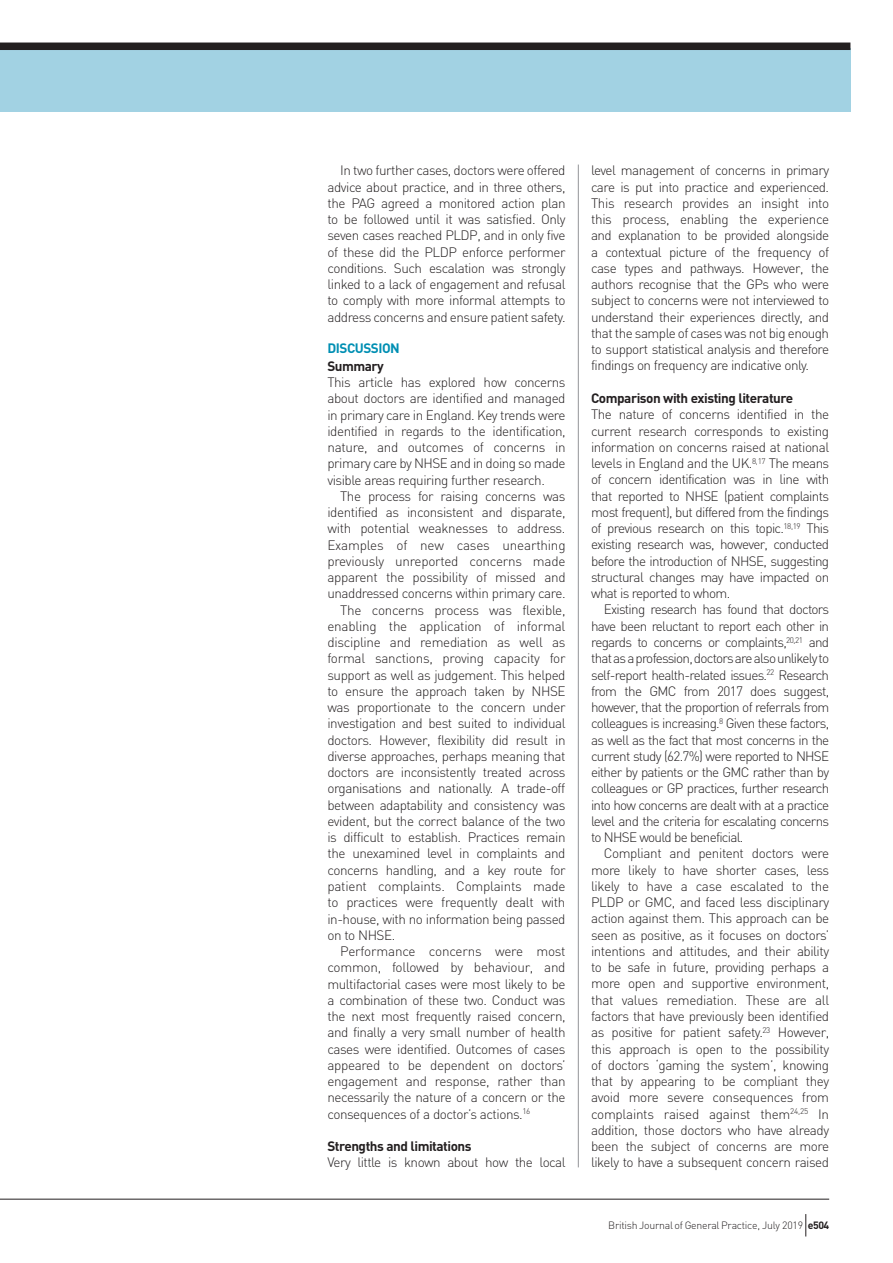
<style>
.page{position:relative;width:893px;height:1263px;background:#fff}
.page>*{position:absolute;margin:0;border:0;box-sizing:border-box;transform-origin:0 0}
.t1{font:300 13.5px/16.2px "DIN";letter-spacing:-.035em;color:#231f20;text-align:justify}
.t2{font:300 13.5px "DIN";letter-spacing:-.015em;color:#231f20}
.t3{font:700 13.5px "DIN";letter-spacing:-.035em;color:#231f20}
.t4{font:700 13.5px "DIN";letter-spacing:-.035em;color:#008fb3}
.t5{font:300 10.5px "DIN";letter-spacing:-.025em;color:#231f20}
.s1{font-weight:700}
</style>
<div class="page">
<div style="left:0;top:48px;width:850px;height:64px;background:#a2d2e3"></div>
<div style="left:0;top:43px;width:850px;height:7px;background:#231f20"></div>
<hr style="left:578px;top:165px;width:1px;height:1002px;background:#939598">
<hr style="left:0;top:1199px;width:829px;height:1px;background:#231f20">
<svg style="left:805px;top:1214px;width:1px;height:22px"></svg>
<p class="t1" style="left:327px;top:162px;width:240px;text-indent:13px">In two further cases, doctors were offered advice about practice, and in three others, the PAG agreed a monitored action plan to be followed until it was satisfied. Only seven cases reached PLDP, and in only five of these did the PLDP enforce performer conditions. Such escalation was strongly linked to a lack of engagement and refusal to comply with more informal attempts to address concerns and ensure patient safety.</p>
<p class="t4" style="left:327px;top:339px;width:74px">DISCUSSION</p>
<p class="t3" style="left:327px;top:357px;width:58px">Summary</p>
<p class="t1" style="left:327px;top:374px;width:240px">This article has explored how concerns about doctors are identified and managed in primary care in England. Key trends were identified in regards to the identification, nature, and outcomes of concerns in primary care by NHSE and in doing so made visible areas requiring further research.</p>
<p class="t1" style="left:340px;top:488px;width:227px">The process for raising concerns was</p>
<p class="t1" style="left:327px;top:504px;width:240px">identified as inconsistent and disparate,</p>
<p class="t1" style="left:327px;top:520px;width:239px">with potential weaknesses to address.</p>
<p class="t2" style="left:327px;top:536px;width:240px">Examples of new cases unearthing</p>
<p class="t1" style="left:327px;top:553px;width:240px">previously unreported concerns made</p>
<p class="t1" style="left:327px;top:569px;width:240px">apparent the possibility of missed and</p>
<p class="t1" style="left:327px;top:585px;width:240px">unaddressed concerns within primary care.</p>
<p class="t1" style="left:340px;top:601px;width:227px">The concerns process was flexible,</p>
<p class="t2" style="left:327px;top:618px;width:239px">enabling the application of informal</p>
<p class="t1" style="left:327px;top:634px;width:239px">discipline and remediation as well as</p>
<p class="t1" style="left:327px;top:650px;width:240px">formal sanctions, proving capacity for</p>
<p class="t1" style="left:327px;top:666px;width:240px">support as well as judgement. This helped</p>
<p class="t1" style="left:327px;top:683px;width:240px">to ensure the approach taken by NHSE</p>
<p class="t1" style="left:327px;top:699px;width:240px">was proportionate to the concern under</p>
<p class="t1" style="left:327px;top:715px;width:240px">investigation and best suited to individual</p>
<p class="t1" style="left:327px;top:732px;width:240px">doctors. However, flexibility did result in</p>
<p class="t1" style="left:327px;top:748px;width:240px">diverse approaches, perhaps meaning that</p>
<p class="t1" style="left:327px;top:764px;width:240px">doctors are inconsistently treated across</p>
<p class="t1" style="left:327px;top:780px;width:239px">organisations and nationally. A trade-off</p>
<p class="t1" style="left:327px;top:797px;width:240px">between adaptability and consistency was</p>
<p class="t1" style="left:327px;top:813px;width:240px">evident, but the correct balance of the two</p>
<p class="t1" style="left:327px;top:829px;width:240px">is difficult to establish. Practices remain</p>
<p class="t1" style="left:327px;top:845px;width:240px">the unexamined level in complaints and</p>
<p class="t1" style="left:327px;top:862px;width:240px">concerns handling, and a key route for</p>
<p class="t1" style="left:327px;top:878px;width:240px">patient complaints. Complaints made</p>
<p class="t1" style="left:327px;top:894px;width:240px">to practices were frequently dealt with</p>
<p class="t1" style="left:327px;top:910px;width:240px">in-house, with no information being passed</p>
<p class="t1" style="left:327px;top:927px;width:69px">on to NHSE.</p>
<p class="t2" style="left:340px;top:943px;width:227px">Performance concerns were most</p>
<p class="t1" style="left:327px;top:959px;width:240px">common, followed by behaviour, and</p>
<p class="t1" style="left:327px;top:975px;width:240px">multifactorial cases were most likely to be</p>
<p class="t1" style="left:327px;top:992px;width:240px">a combination of these two. Conduct was</p>
<p class="t1" style="left:327px;top:1008px;width:240px">the next most frequently raised concern,</p>
<p class="t1" style="left:327px;top:1024px;width:240px">and finally a very small number of health</p>
<p class="t1" style="left:327px;top:1040px;width:240px">cases were identified. Outcomes of cases</p>
<p class="t1" style="left:327px;top:1057px;width:240px">appeared to be dependent on doctors’</p>
<p class="t1" style="left:327px;top:1073px;width:240px">engagement and response, rather than</p>
<p class="t1" style="left:327px;top:1089px;width:240px">necessarily the nature of a concern or the</p>
<p class="t1" style="left:327px;top:1105px;width:204px">consequences of a doctor’s actions.<sup>16</sup></p>
<p class="t3" style="left:327px;top:1137px;width:146px">Strengths and limitations</p>
<p class="t1" style="left:327px;top:1154px;width:240px">Very little is known about how the local</p>
<p class="t1" style="left:591px;top:162px;width:240px">level management of concerns in primary care is put into practice and experienced.<br>This research provides an insight into this process, enabling the experience and explanation to be provided alongside a contextual picture of the frequency of case types and pathways. However, the authors recognise that the GPs who were subject to concerns were not interviewed to understand their experiences directly, and that the sample of cases was not big enough to support statistical analysis and therefore findings on frequency are indicative only.</p>
<p class="t3" style="left:591px;top:389px;width:204px">Comparison with existing literature</p>
<p class="t1" style="left:591px;top:406px;width:240px">The nature of concerns identified in the current research corresponds to existing information on concerns raised at national levels in England and the UK.<sup>8,17</sup> The means of concern identification was in line with that reported to NHSE (patient complaints most frequent), but differed from the findings of previous research on this topic.<sup>18,19</sup> This existing research was, however, conducted before the introduction of NHSE, suggesting structural changes may have impacted on what is reported to whom.</p>
<p class="t1" style="left:591px;top:601px;width:240px;text-indent:13px">Existing research has found that doctors have been reluctant to report each other in regards to concerns or complaints,<sup>20,21</sup> and that as a profession, doctors are also unlikely to self-report health-related issues.<sup>22</sup> Research from the GMC from 2017 does suggest, however, that the proportion of referrals from colleagues is increasing.<sup>8</sup> Given these factors, as well as the fact that most concerns in the current study (62.7%) were reported to NHSE either by patients or the GMC rather than by colleagues or GP practices, further research into how concerns are dealt with at a practice level and the criteria for escalating concerns to NHSE would be beneficial.</p>
<p class="t1" style="left:591px;top:845px;width:240px;text-indent:13px">Compliant and penitent doctors were more likely to have shorter cases, less likely to have a case escalated to the PLDP or GMC, and faced less disciplinary action against them. This approach can be seen as positive, as it focuses on doctors’ intentions and attitudes, and their ability to be safe in future, providing perhaps a more open and supportive environment, that values remediation. These are all factors that have previously been identified as positive for patient safety.<sup>23</sup> However, this approach is open to the possibility of doctors ‘gaming the system’, knowing that by appearing to be compliant they avoid more severe consequences from complaints raised against them<sup>24,25</sup> In addition, those doctors who have already been the subject of concerns are more likely to have a subsequent concern raised</p>
<p class="t5" style="left:608px;top:1218px;width:222px">British Journal of General Practice, July 2019 <span class="s1">e504</span></p>
</div>
